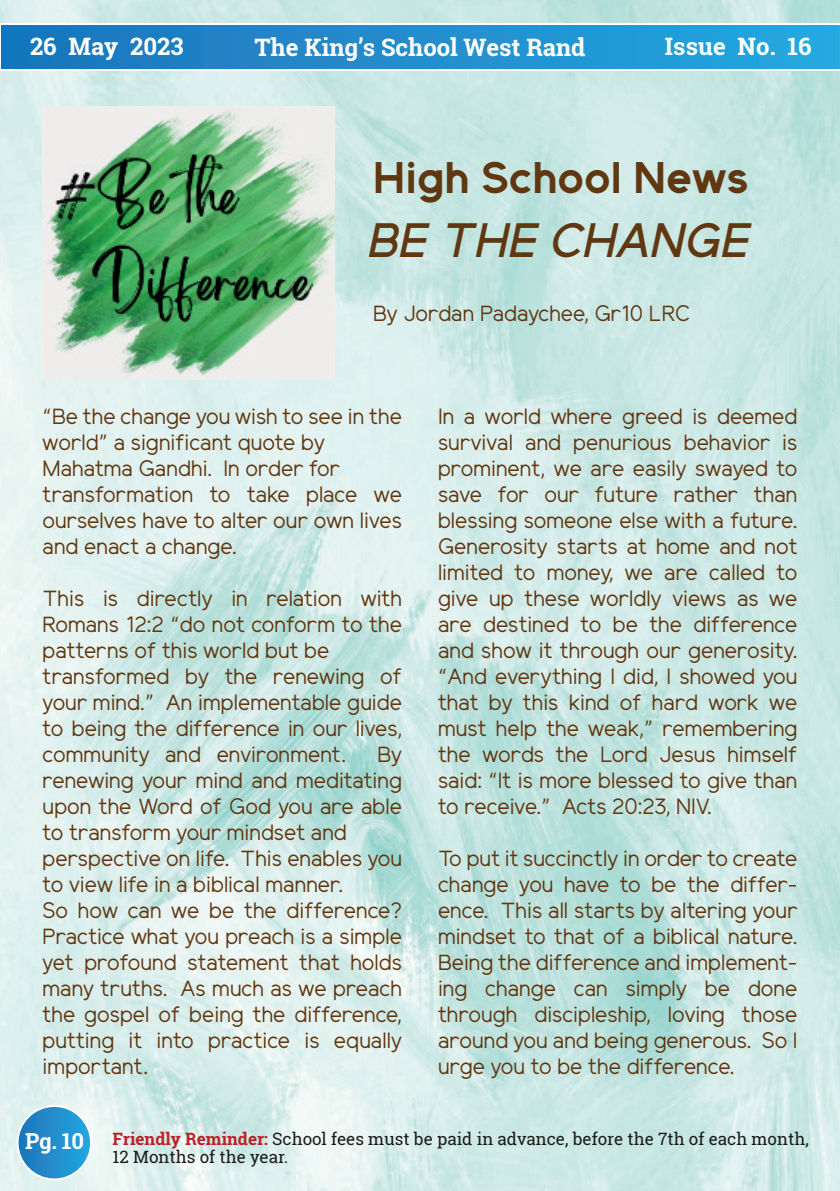
<style>
.page{position:relative;width:840px;height:1191px;background:#fff}
.page>*{position:absolute;margin:0;border:0;box-sizing:border-box;transform-origin:0 0}
.t1{font:italic 500 48px "Elliot Sans";color:#603711}
.t2{font:700 44px "Elliot Sans";color:#603711}
.t3{font:700 24px "Roboto Slab";color:#fff}
.t4{font:22px/26px "Elliot Sans";color:#603711}
.t5{font:700 22px "Roboto Slab";color:#fff}
.t6{font:17px/18.4px "Roboto Slab";color:#1a1c19}
.s1{font-weight:700;color:#bb2227}
</style>
<div class="page">
<img style="left:0;top:0;width:839px;height:1191px">
<svg style="left:18px;top:1106px;width:73px;height:73px;background:#2790ce"></svg>
<div style="left:17px;top:1105px;width:75px;height:75px;border:2px solid #fff;border-radius:50%"></div>
<svg style="left:0;top:23px;width:839px;height:48px;background:#3297d1"></svg>
<img style="left:43px;top:106px;width:292px;height:273px">
<p class="t3" style="left:30px;top:30px;width:155px">26 May 2023</p>
<p class="t3" style="left:254px;top:31px;width:332px">The King’s School West Rand</p>
<p class="t3" style="left:664px;top:30px;width:148px">Issue No. 16</p>
<h2 class="t2" style="left:373px;top:158px;width:377px">High School News</h2>
<h1 class="t1" style="left:373px;top:219px;width:383px">BE THE CHANGE</h1>
<p class="t4" style="left:373px;top:303px;width:318px">By Jordan Padaychee, Gr10 LRC</p>
<p class="t4" style="left:43px;top:405px;width:361px">“Be the change you wish to see in the world” a significant quote by<br>Mahatma Gandhi. In order for transformation to take place we ourselves have to alter our own lives and enact a change.</p>
<p class="t4" style="left:43px;top:587px;width:361px">This is directly in relation with<br>Romans 12:2 “do not conform to the patterns of this world but be transformed by the renewing of your mind.” An implementable guide to being the difference in our lives, community and environment.</p>
<p class="t4" style="left:43px;top:743px;width:361px;text-indent:334px">By renewing your mind and meditating upon the Word of God you are able to transform your mindset and perspective on life. This enables you to view life in a biblical manner.<br>So how can we be the difference?<br>Practice what you preach is a simple yet profound statement that holds many truths. As much as we preach the gospel of being the difference, putting it into practice is equally important.</p>
<p class="t4" style="left:438px;top:405px;width:361px;text-align:justify">In a world where greed is deemed survival and penurious behavior is prominent, we are easily swayed to save for our future rather than blessing someone else with a future.<br>Generosity starts at home and not limited to money, we are called to give up these worldly views as we are destined to be the difference and show it through our generosity. “And everything I did, I showed you that by this kind of hard work we must help the weak,” remembering the words the Lord Jesus himself said: “It is more blessed to give than to receive.” Acts 20:23, NIV.</p>
<p class="t4" style="left:438px;top:848px;width:361px;text-align:justify">To put it succinctly in order to create change you have to be the differ&shy;ence. This all starts by altering your mindset to that of a biblical nature.<br>Being the difference and implement&shy;ing change can simply be done through discipleship, loving those around you and being generous. So I urge you to be the difference.</p>
<p class="t5" style="left:25px;top:1126px;width:60px">Pg. 10</p>
<p class="t6" style="left:113px;top:1129px;width:697px"><span class="s1">Friendly Reminder:</span> School fees must be paid in advance, before the 7th of each month,<br>12 Months of the year.</p>
</div>
